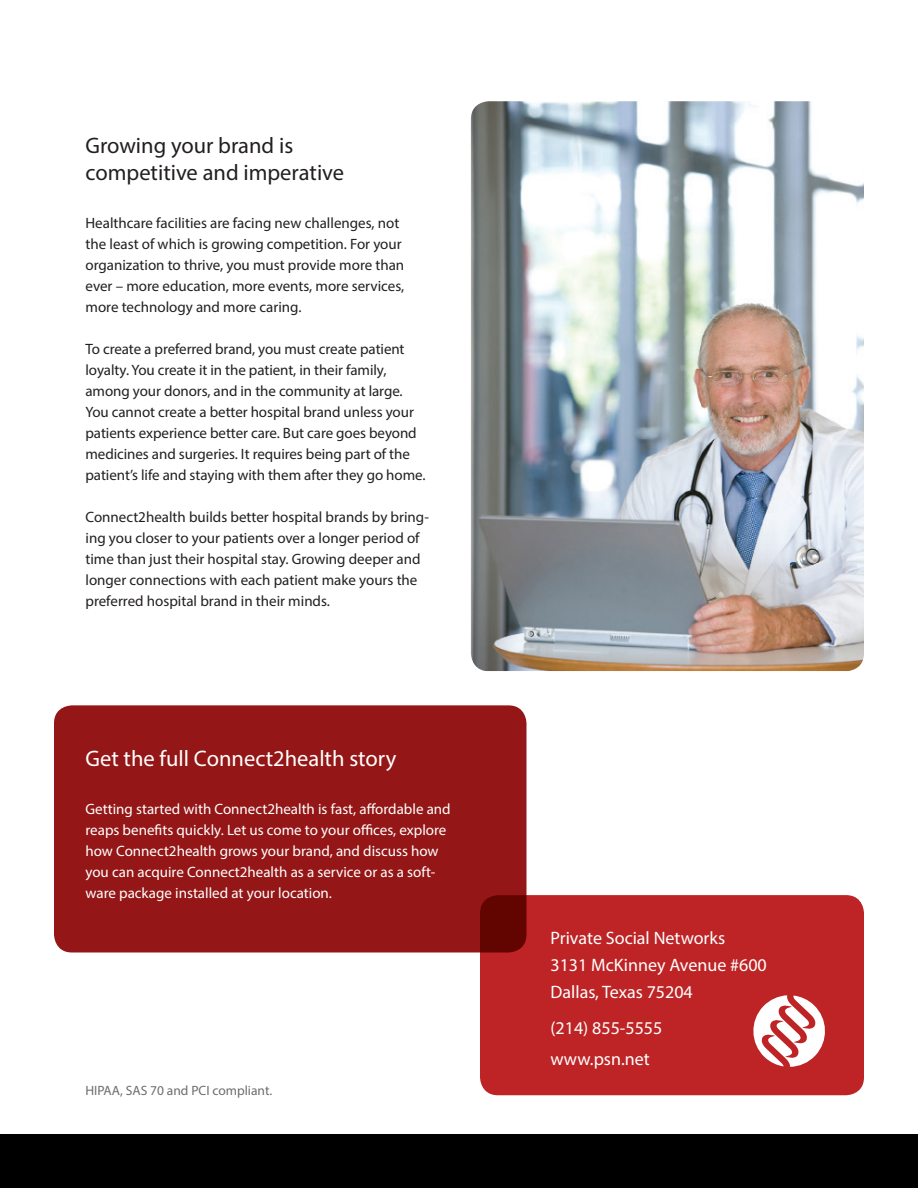
<style>
.page{position:relative;width:918px;height:1188px;background:#fff}
.page>*{position:absolute;margin:0;border:0;box-sizing:border-box;transform-origin:0 0}
.sub{font:22.5px/27px "Myriad Pro";color:#231f20}
.sub-2{font:22.5px "Myriad Pro";color:#fff}
.t1{font:18px "Myriad Pro";color:#fff}
.body{font:15px/21px "Myriad Pro";color:#231f20}
.body-2{font:15px/21px "Myriad Pro";color:#fff}
.t2{font:13.5px "Myriad Pro";color:#6c6d70}
</style>
<div class="page">
<img style="left:471px;top:101px;width:393px;height:570px">
<div style="left:54px;top:705px;width:472px;height:247px;background:#941616;border-radius:18px"></div>
<div style="left:480px;top:895px;width:384px;height:200px;background:#be2425;border-radius:18px"></div>
<div style="left:480px;top:895px;width:46px;height:57px;background:#620400"></div>
<svg style="left:753px;top:995px;width:72px;height:72px"></svg>
<div style="left:0;top:1134px;width:918px;height:54px;background:#010000"></div>
<p class="sub" style="left:86px;top:132px;width:260px">Growing your brand is competitive and imperative</p>
<p class="body" style="left:86px;top:212px;width:320px">Healthcare facilities are facing new challenges, not the least of which is growing competition. For your organization to thrive, you must provide more than ever – more education, more events, more services, more technology and more caring.</p>
<p class="body" style="left:86px;top:338px;width:341px">To create a preferred brand, you must create patient loyalty. You create it in the patient, in their family, among your donors, and in the community at large.<br>You cannot create a better hospital brand unless your patients experience better care. But care goes beyond medicines and surgeries. It requires being part of the patient’s life and staying with them after they go home.</p>
<p class="body" style="left:86px;top:506px;width:345px">Connect2health builds better hospital brands by bring&shy;ing you closer to your patients over a longer period of time than just their hospital stay. Growing deeper and longer connections with each patient make yours the preferred hospital brand in their minds.</p>
<p class="sub-2" style="left:86px;top:744px;width:312px">Get the full Connect2health story</p>
<p class="body-2" style="left:86px;top:798px;width:367px">Getting started with Connect2health is fast, affordable and reaps benefits quickly. Let us come to your offices, explore how Connect2health grows your brand, and discuss how you can acquire Connect2health as a service or as a soft&shy;ware package installed at your location.</p>
<p class="t2" style="left:86px;top:1082px;width:188px">HIPAA, SAS 70 and PCI compliant.</p>
<p class="t1" style="left:551px;top:927px;width:176px">Private Social Networks</p>
<p class="t1" style="left:551px;top:954px;width:218px">3131 McKinney Avenue #600</p>
<p class="t1" style="left:551px;top:981px;width:144px">Dallas, Texas 75204</p>
<p class="t1" style="left:551px;top:1017px;width:113px">(214) 855-5555</p>
<p class="t1" style="left:551px;top:1048px;width:101px">www.psn.net</p>
</div>
